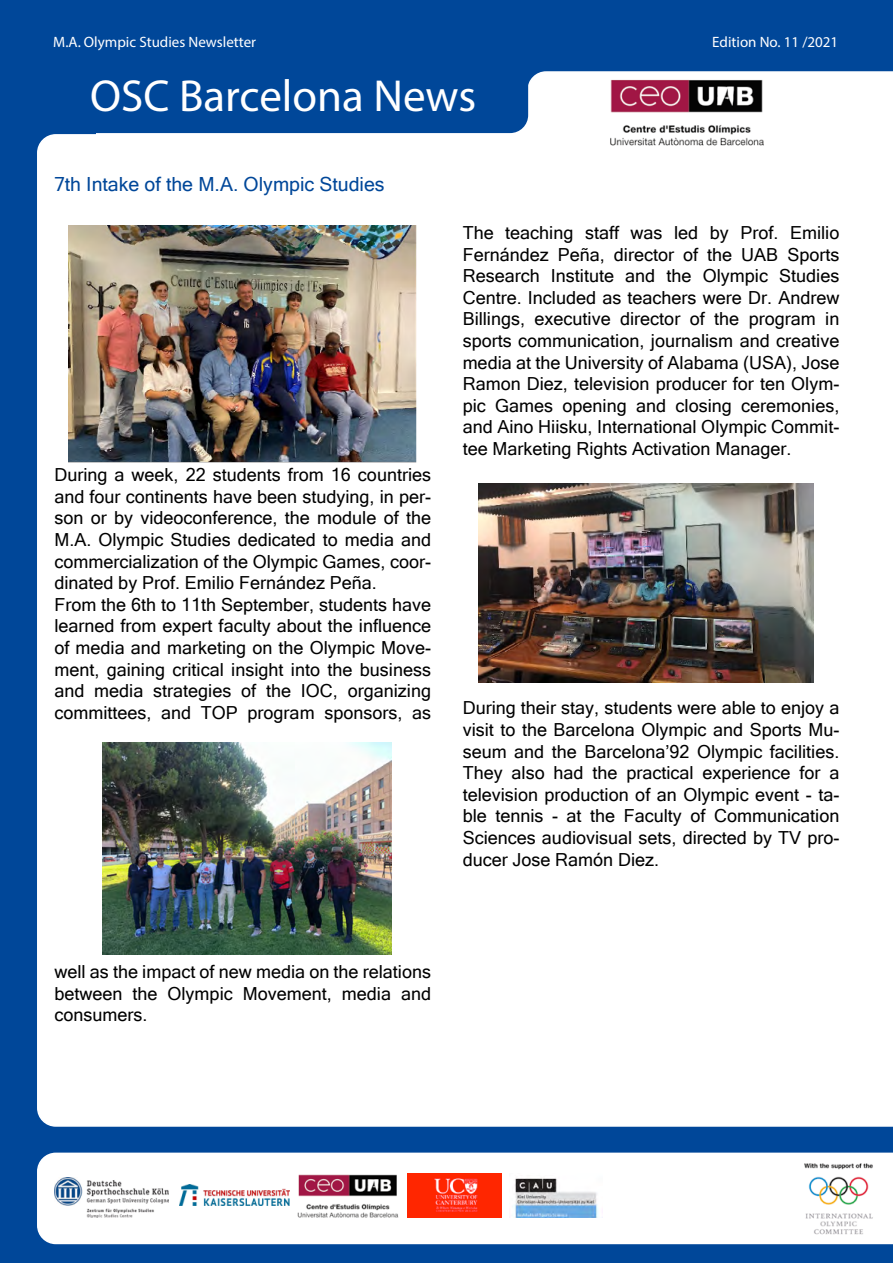
<style>
.page{position:relative;width:893px;height:1263px;background:#fff}
.page>*{position:absolute;margin:0;border:0;box-sizing:border-box;transform-origin:0 0}
.t1{font:45px "Myriad Pro";color:#fff}
.t2{font:19.5px "Microsoft Sans Serif";color:#004799}
.t3{font:18px/21.6px "Microsoft Sans Serif";color:#000;text-align:justify}
.t4{font:15px "Myriad Pro";color:#fff}
</style>
<div class="page">
<div style="left:0;top:79px;width:95px;height:113px;background:#004799"></div>
<div style="left:0;top:0;width:892px;height:87px;background:#004799"></div>
<div style="left:0;top:141px;width:892px;height:1122px;background:#004799"></div>
<div style="left:37px;top:134px;width:856px;height:993px;background:#fff"></div>
<div style="left:37px;top:1152px;width:856px;height:92px;background:#fff"></div>
<img style="left:795px;top:1155px;width:86px;height:87px">
<div style="left:527px;top:71px;width:366px;height:92px;background:#fff"></div>
<img style="left:297px;top:1173px;width:103px;height:44px">
<img style="left:54px;top:1177px;width:115px;height:40px">
<img style="left:180px;top:1184px;width:109px;height:21px">
<img style="left:407px;top:1173px;width:95px;height:44px">
<img style="left:509px;top:1173px;width:93px;height:44px">
<div style="left:53px;top:55px;width:475px;height:78px;background:#004799;border-radius:18px"></div>
<div style="left:54px;top:155px;width:377px;height:61px;background:#fff"></div>
<img style="left:607px;top:78px;width:159px;height:70px">
<img style="left:68px;top:225px;width:348px;height:237px">
<img style="left:479px;top:484px;width:334px;height:198px">
<img style="left:102px;top:743px;width:289px;height:211px">
<p class="t4" style="left:53px;top:33px;width:204px">M.A. Olympic Studies Newsletter</p>
<p class="t4" style="left:712px;top:33px;width:128px">Edition No. 11 /2021</p>
<h1 class="t1" style="left:90px;top:68px;width:387px">OSC Barcelona News</h1>
<p class="t2" style="left:54px;top:173px;width:332px">7th Intake of the M.A. Olympic Studies</p>
<p class="t3" style="left:54px;top:464px;width:378px;text-align:left">During a week, 22 students from 16 countries and four continents have been studying, in per&shy;son or by videoconference, the module of the M.A. Olympic Studies dedicated to media and commercialization of the Olympic Games, coor&shy;dinated by Prof. Emilio Fernández Peña.<br>From the 6th to 11th September, students have learned from expert faculty about the influence of media and marketing on the Olympic Move&shy;ment, gaining critical insight into the business and media strategies of the IOC, organizing committees, and TOP program sponsors, as</p>
<p class="t3" style="left:463px;top:222px;width:378px">The teaching staff was led by Prof. Emilio Fernández Peña, director of the UAB Sports Research Institute and the Olympic Studies Centre. Included as teachers were Dr. Andrew Billings, executive director of the program in sports communication, journalism and creative media at the University of Alabama (USA), Jose Ramon Diez, television producer for ten Olym&shy;pic Games opening and closing ceremonies, and Aino Hiisku, International Olympic Commit&shy;tee Marketing Rights Activation Manager.</p>
<p class="t3" style="left:463px;top:697px;width:378px">During their stay, students were able to enjoy a visit to the Barcelona Olympic and Sports Mu&shy;seum and the Barcelona’92 Olympic facilities.<br>They also had the practical experience for a television production of an Olympic event - ta&shy;ble tennis - at the Faculty of Communication Sciences audiovisual sets, directed by TV pro&shy;ducer Jose Ramón Diez.</p>
<p class="t3" style="left:54px;top:961px;width:378px">well as the impact of new media on the relations between the Olympic Movement, media and consumers.</p>
</div>
